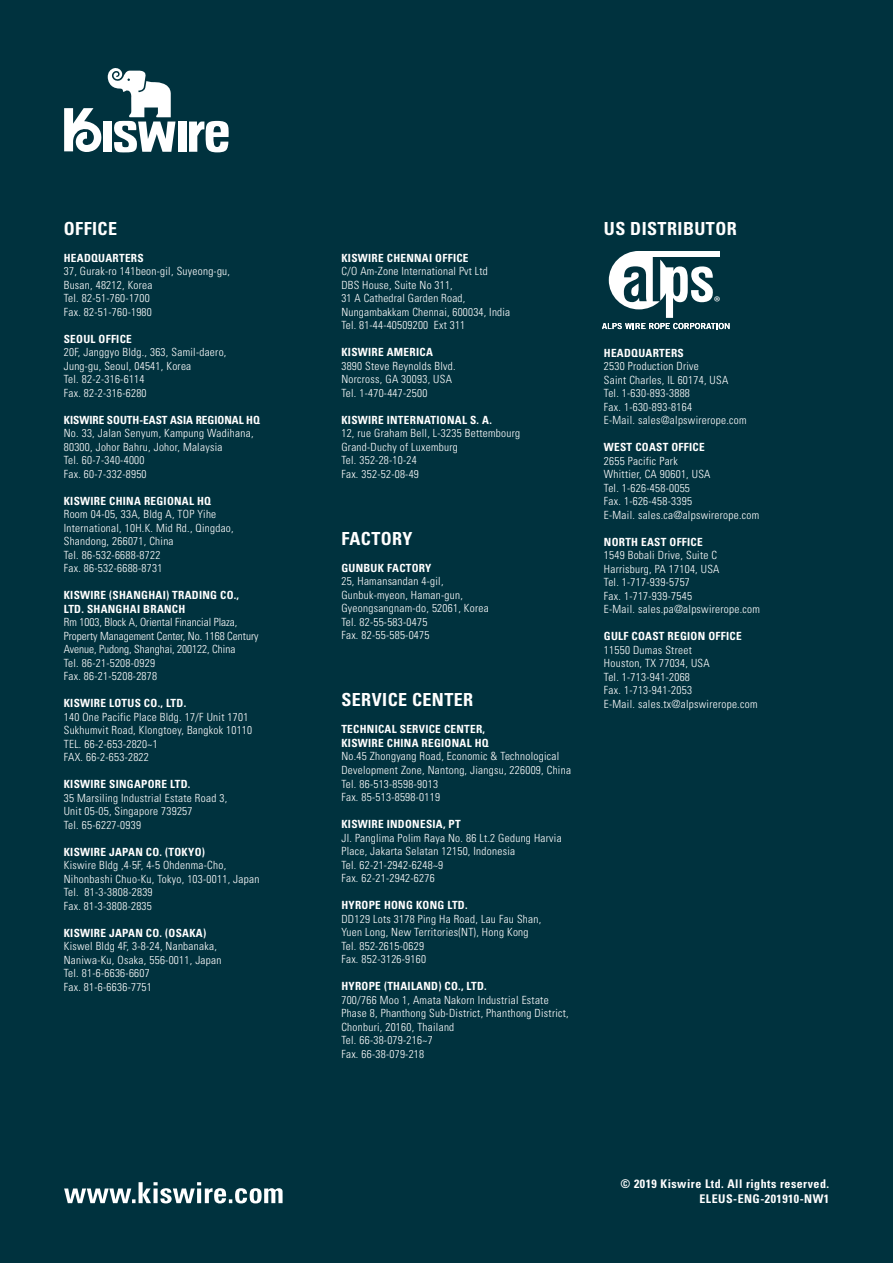
<style>
.page{position:relative;width:893px;height:1263px;background:#00323e}
.page>*{position:absolute;margin:0;border:0;box-sizing:border-box;transform-origin:0 0}
.t1{font:700 condensed 18px "Univers LT Std";letter-spacing:.025em;color:#fff}
.t2{font:15.6px "Myriad Pro";color:#fff}
.t3{font:700 condensed 12px/15px "Univers LT Std";letter-spacing:.04em;color:#fff;text-align:right}
.t4{font:300 condensed 11.25px/13.5px "Univers LT Std";letter-spacing:.025em;color:#fff}
.t5{font:700 condensed 11.25px/13.5px "Univers LT Std";letter-spacing:.025em;color:#fff}
.t6{font:300 condensed 11.25px/13.5px "Univers LT Std";color:#fff}
.t7{font:700 condensed 11.25px "Univers LT Std";color:#fff}
</style>
<div class="page">
<div style="left:104px;top:122px;width:8px;height:30px;background:#fff"></div>
<div style="left:178px;top:122px;width:8px;height:30px;background:#fff"></div>
<svg style="left:189px;top:121px;width:40px;height:31px"></svg>
<svg style="left:64px;top:108px;width:38px;height:44px"></svg>
<svg style="left:108px;top:68px;width:68px;height:85px"></svg>
<svg style="left:64px;top:1182px;width:219px;height:21px"></svg>
<svg style="left:602px;top:251px;width:128px;height:78px"></svg>
<h1 class="t1" style="left:64px;top:221px;width:55px">OFFICE</h1>
<p class="t5" style="left:64px;top:252px;width:81px">HEADQUARTERS</p>
<p class="t4" style="left:64px;top:266px;width:168px">37, Gurak-ro 141beon-gil, Suyeong-gu,<br>Busan, 48212, Korea<br>Tel. 82-51-760-1700<br>Fax. 82-51-760-1980</p>
<p class="t5" style="left:64px;top:333px;width:70px">SEOUL OFFICE</p>
<p class="t4" style="left:64px;top:347px;width:164px">20F, Janggyo Bldg., 363, Samil-daero,<br>Jung-gu, Seoul, 04541, Korea<br>Tel. 82-2-316-6114<br>Fax. 82-2-316-6280</p>
<p class="t7" style="left:64px;top:415px;width:198px">KISWIRE SOUTH-EAST ASIA REGIONAL HQ</p>
<p class="t4" style="left:64px;top:428px;width:191px">No. 33, Jalan Senyum, Kampung Wadihana,<br>80300, Johor Bahru, Johor, Malaysia<br>Tel. 60-7-340-4000<br>Fax. 60-7-332-8950</p>
<p class="t5" style="left:64px;top:495px;width:149px">KISWIRE CHINA REGIONAL HQ</p>
<p class="t4" style="left:64px;top:509px;width:171px">Room 04-05, 33A, Bldg A, TOP Yihe<br>International, 10H.K. Mid Rd., Qingdao,<br>Shandong, 266071, China<br>Tel. 86-532-6688-8722<br>Fax. 86-532-6688-8731</p>
<p class="t5" style="left:64px;top:590px;width:177px">KISWIRE (SHANGHAI) TRADING CO.,<br>LTD. SHANGHAI BRANCH</p>
<p class="t6" style="left:64px;top:617px;width:196px">Rm 1003, Block A, Oriental Financial Plaza, Property Management Center, No. 1168 Century Avenue, Pudong, Shanghai, 200122, China<br>Tel. 86-21-5208-0929<br>Fax. 86-21-5208-2878</p>
<p class="t5" style="left:64px;top:698px;width:124px">KISWIRE LOTUS CO., LTD.</p>
<p class="t4" style="left:64px;top:711px;width:190px">140 One Pacific Place Bldg. 17/F Unit 1701<br>Sukhumvit Road, Klongtoey, Bangkok 10110<br>TEL. 66-2-653-2820~1<br>FAX. 66-2-653-2822</p>
<p class="t5" style="left:64px;top:779px;width:128px">KISWIRE SINGAPORE LTD.</p>
<p class="t4" style="left:64px;top:792px;width:165px">35 Marsiling Industrial Estate Road 3,<br>Unit 05-05, Singapore 739257<br>Tel. 65-6227-0939</p>
<p class="t5" style="left:64px;top:846px;width:143px">KISWIRE JAPAN CO. (TOKYO)</p>
<p class="t4" style="left:64px;top:860px;width:197px">Kiswire Bldg ,4·5F, 4-5 Ohdenma-Cho,<br>Nihonbashi Chuo-Ku, Tokyo, 103-0011, Japan<br>Tel. 81-3-3808-2839<br>Fax. 81-3-3808-2835</p>
<p class="t5" style="left:64px;top:927px;width:144px">KISWIRE JAPAN CO. (OSAKA)</p>
<p class="t4" style="left:64px;top:941px;width:159px">Kiswel Bldg 4F, 3-8-24, Nanbanaka,<br>Naniwa-Ku, Osaka, 556-0011, Japan<br>Tel. 81-6-6636-6607<br>Fax. 81-6-6636-7751</p>
<p class="t5" style="left:341px;top:252px;width:129px">KISWIRE CHENNAI OFFICE</p>
<p class="t4" style="left:341px;top:266px;width:170px">C/O Am-Zone International Pvt Ltd<br>DBS House, Suite No 311,<br>31 A Cathedral Garden Road,<br>Nungambakkam Chennai, 600034, India<br>Tel. 81-44-40509200 Ext 311</p>
<p class="t5" style="left:341px;top:347px;width:93px">KISWIRE AMERICA</p>
<p class="t4" style="left:341px;top:360px;width:116px">3890 Steve Reynolds Blvd.<br>Norcross, GA 30093, USA<br>Tel. 1-470-447-2500</p>
<p class="t5" style="left:341px;top:414px;width:152px">KISWIRE INTERNATIONAL S. A.</p>
<p class="t4" style="left:341px;top:428px;width:180px">12, rue Graham Bell, L-3235 Bettembourg<br>Grand-Duchy of Luxemburg<br>Tel. 352-28-10-24<br>Fax. 352-52-08-49</p>
<h1 class="t1" style="left:341px;top:531px;width:73px">FACTORY</h1>
<p class="t5" style="left:341px;top:562px;width:92px">GUNBUK FACTORY</p>
<p class="t4" style="left:341px;top:576px;width:149px">25, Hamansandan 4-gil,<br>Gunbuk-myeon, Haman-gun,<br>Gyeongsangnam-do, 52061, Korea<br>Tel. 82-55-583-0475<br>Fax. 82-55-585-0475</p>
<h1 class="t1" style="left:341px;top:693px;width:133px">SERVICE CENTER</h1>
<p class="t5" style="left:341px;top:724px;width:149px">TECHNICAL SERVICE CENTER,<br>KISWIRE CHINA REGIONAL HQ</p>
<p class="t4" style="left:341px;top:751px;width:231px">No.45 Zhongyang Road, Economic &amp; Technological Development Zone, Nantong, Jiangsu, 226009, China Tel. 86-513-8598-9013<br>Fax. 85-513-8598-0119</p>
<p class="t5" style="left:341px;top:818px;width:121px">KISWIRE INDONESIA, PT</p>
<p class="t4" style="left:341px;top:832px;width:222px">Jl. Panglima Polim Raya No. 86 Lt.2 Gedung Harvia Place, Jakarta Selatan 12150, Indonesia<br>Tel. 62-21-2942-6248~9<br>Fax. 62-21-2942-6276</p>
<p class="t5" style="left:341px;top:899px;width:128px">HYROPE HONG KONG LTD.</p>
<p class="t4" style="left:341px;top:913px;width:201px">DD129 Lots 3178 Ping Ha Road, Lau Fau Shan,<br>Yuen Long, New Territories(NT), Hong Kong<br>Tel. 852-2615-0629<br>Fax. 852-3126-9160</p>
<p class="t5" style="left:341px;top:980px;width:147px">HYROPE (THAILAND) CO., LTD.</p>
<p class="t4" style="left:341px;top:994px;width:229px">700/766 Moo 1, Amata Nakorn Industrial Estate Phase 8, Phanthong Sub-District, Phanthong District, Chonburi, 20160, Thailand<br>Tel. 66-38-079-216~7<br>Fax. 66-38-079-218</p>
<h1 class="t1" style="left:604px;top:222px;width:134px">US DISTRIBUTOR</h1>
<h2 class="t2" style="left:714px;top:292px;width:8px">®</h2>
<p class="t5" style="left:604px;top:347px;width:81px">HEADQUARTERS</p>
<p class="t4" style="left:604px;top:361px;width:144px">2530 Production Drive<br>Saint Charles, IL 60174, USA<br>Tel. 1-630-893-3888<br>Fax. 1-630-893-8164<br>E-Mail. sales@alpswirerope.com</p>
<p class="t5" style="left:604px;top:442px;width:102px">WEST COAST OFFICE</p>
<p class="t4" style="left:604px;top:455px;width:157px">2655 Pacific Park<br>Whittier, CA 90601, USA<br>Tel. 1-626-458-0055<br>Fax. 1-626-458-3395<br>E-Mail. sales.ca@alpswirerope.com</p>
<p class="t5" style="left:604px;top:536px;width:100px">NORTH EAST OFFICE</p>
<p class="t4" style="left:604px;top:550px;width:158px">1549 Bobali Drive, Suite C<br>Harrisburg, PA 17104, USA<br>Tel. 1-717-939-5757<br>Fax. 1-717-939-7545<br>E-Mail. sales.pa@alpswirerope.com</p>
<p class="t5" style="left:604px;top:631px;width:139px">GULF COAST REGION OFFICE</p>
<p class="t4" style="left:604px;top:644px;width:155px">11550 Dumas Street<br>Houston, TX 77034, USA<br>Tel. 1-713-941-2068<br>Fax. 1-713-941-2053<br>E-Mail. sales.tx@alpswirerope.com</p>
<p class="t3" style="left:621px;top:1177px;width:210px">© 2019 Kiswire Ltd. All rights reserved.<br>ELEUS-ENG-201910-NW1</p>
</div>
